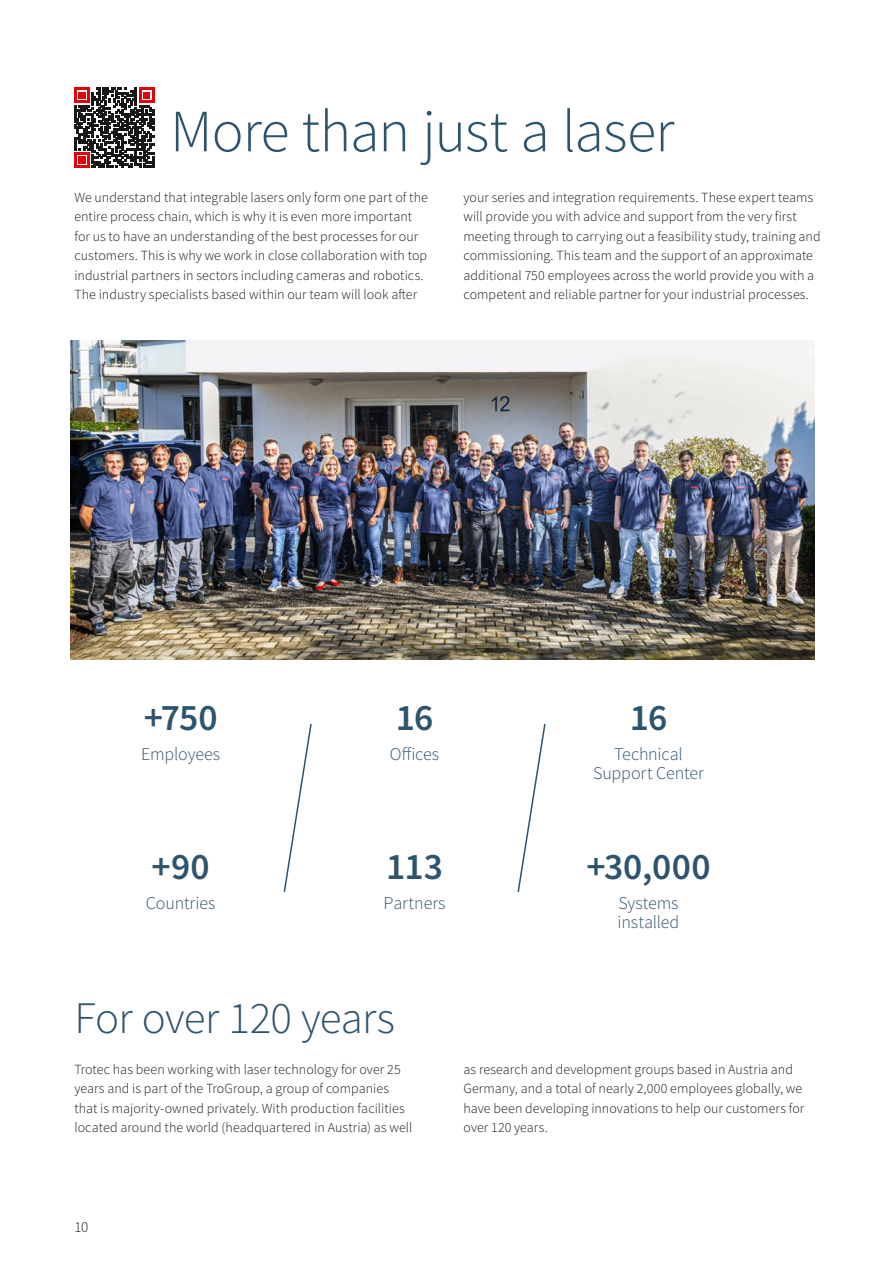
<style>
.page{position:relative;width:893px;height:1263px;background:#fff}
.page>*{position:absolute;margin:0;border:0;box-sizing:border-box;transform-origin:0 0}
.t1{font:300 60px "Source Sans Pro";letter-spacing:-.015em;color:#2e536c}
.t2{font:300 45px "Source Sans Pro";letter-spacing:-.015em;color:#2e536c}
.t3{font:600 37.5px "Source Sans Pro";color:#2e536c}
.t4{font:300 18px/19.5px "Source Sans Pro";letter-spacing:-.005em;color:#2e536c;text-align:center}
.t5{font:300 15px "Source Sans Pro";color:#181716}
.t6{font:300 13.95px/19.5px "Source Sans Pro";letter-spacing:.005em;color:#181716}
</style>
<div class="page">
<img style="left:70px;top:340px;width:744px;height:319px">
<svg style="left:74px;top:88px;width:80px;height:80px"></svg>
<svg style="left:283px;top:724px;width:29px;height:168px"></svg>
<svg style="left:517px;top:724px;width:29px;height:168px"></svg>
<h1 class="t1" style="left:170px;top:95px;width:506px">More than just a laser</h1>
<p class="t6" style="left:74px;top:188px;width:355px">We understand that integrable lasers only form one part of the entire process chain, which is why it is even more important for us to have an understanding of the best processes for our customers. This is why we work in close collaboration with top industrial partners in sectors including cameras and robotics.<br>The industry specialists based within our team will look after</p>
<p class="t6" style="left:463px;top:188px;width:359px">your series and integration requirements. These expert teams will provide you with advice and support from the very first meeting through to carrying out a feasibility study, training and commissioning. This team and the support of an approximate additional 750 employees across the world provide you with a competent and reliable partner for your industrial processes.</p>
<h3 class="t3" style="left:144px;top:694px;width:75px">+750</h3>
<p class="t4" style="left:141px;top:744px;width:81px">Employees</p>
<h3 class="t3" style="left:152px;top:842px;width:60px">+90</h3>
<p class="t4" style="left:146px;top:893px;width:71px">Countries</p>
<h3 class="t3" style="left:396px;top:694px;width:39px">16</h3>
<p class="t4" style="left:390px;top:744px;width:51px">Offices</p>
<h3 class="t3" style="left:386px;top:842px;width:59px">113</h3>
<p class="t4" style="left:384px;top:893px;width:63px">Partners</p>
<h3 class="t3" style="left:630px;top:694px;width:39px">16</h3>
<p class="t4" style="left:593px;top:744px;width:112px">Technical<br>Support Center</p>
<h3 class="t3" style="left:586px;top:842px;width:126px">+30,000</h3>
<p class="t4" style="left:618px;top:893px;width:63px;text-align:left">Systems installed</p>
<h2 class="t2" style="left:74px;top:991px;width:322px">For over 120 years</h2>
<p class="t6" style="left:74px;top:1059px;width:340px">Trotec has been working with laser technology for over 25 years and is part of the TroGroup, a group of companies that is majority-owned privately. With production facilities located around the world (headquartered in Austria) as well</p>
<p class="t6" style="left:463px;top:1059px;width:342px">as research and development groups based in Austria and Germany, and a total of nearly 2,000 employees globally, we have been developing innovations to help our customers for over 120 years.</p>
<p class="t5" style="left:74px;top:1217px;width:16px">10</p>
</div>
